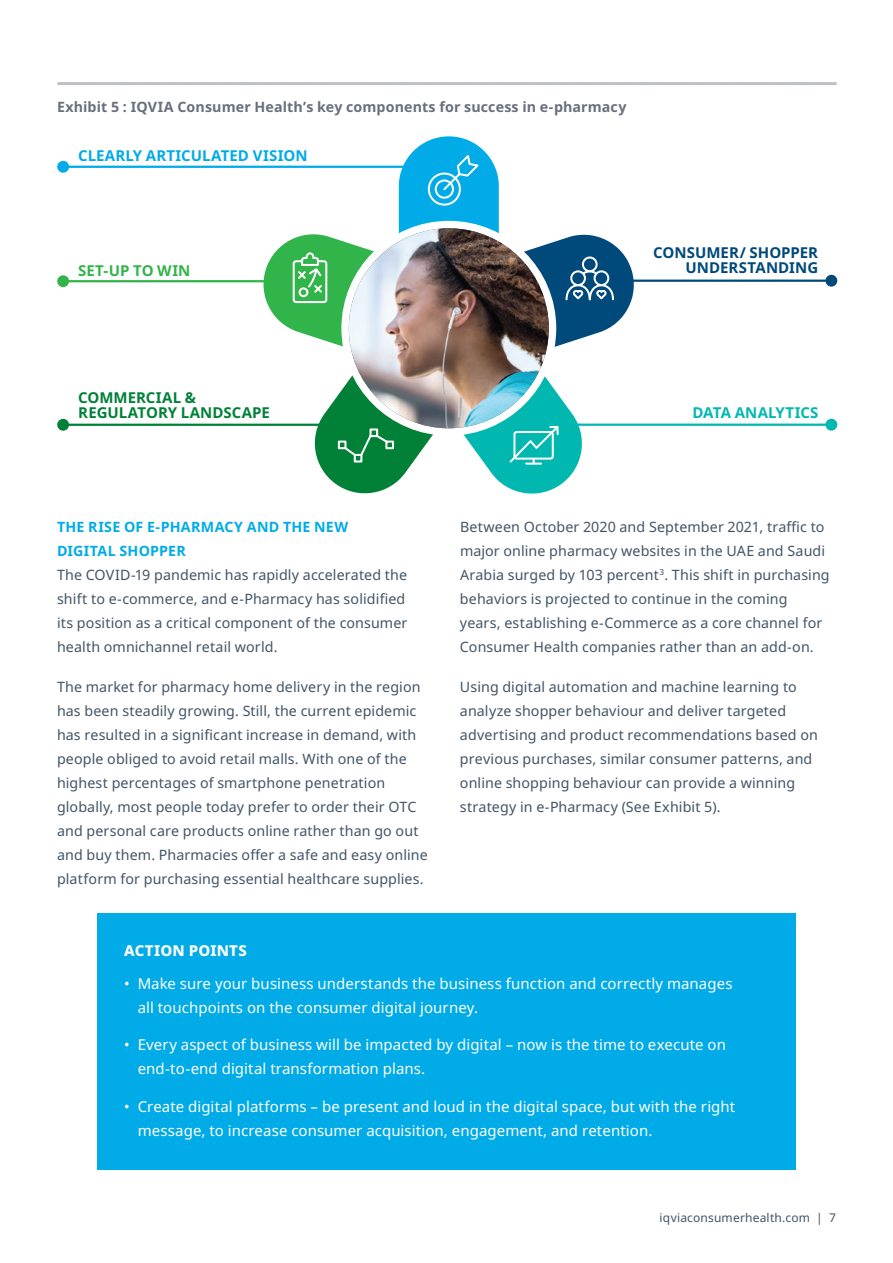
<style>
.page{position:relative;width:893px;height:1263px;background:#fff}
.page>*{position:absolute;margin:0;border:0;box-sizing:border-box;transform-origin:0 0}
.t1{font:15px/24px "Noto Sans";letter-spacing:.005em;color:#fff}
.t2{font:700 15px/15.8px "Noto Sans";color:#018138}
.t3{font:700 15px/15.8px "Noto Sans";color:#00497b;text-align:right}
.t4{font:700 15px "Noto Sans";letter-spacing:.005em;color:#00abe7}
.t5{font:700 15px "Noto Sans";letter-spacing:.005em;color:#00b8af}
.t6{font:800 15px "Noto Sans";letter-spacing:.01em;color:#fff}
.t7{font:700 15px "Noto Sans";letter-spacing:.005em;color:#31b44a}
.t8{font:14.25px/24px "Noto Sans";letter-spacing:.01em;color:#425465}
.t9{font:700 14.25px "Noto Sans";letter-spacing:.01em;color:#686f7e}
.t10{font:700 14.25px/24px "Noto Sans";letter-spacing:.015em;color:#00abe7}
.t11{font:12px "Noto Sans";letter-spacing:.015em;color:#425465}
</style>
<div class="page">
<hr style="left:65px;top:82px;width:770px;height:3px;background:#bfc1c8">
<div style="left:97px;top:913px;width:699px;height:257px;background:#00abe7"></div>
<hr style="left:63px;top:166px;width:365px;height:2px;background:#00abe7">
<div style="left:57px;top:161px;width:12px;height:12px;background:#00abe7;border-radius:50%"></div>
<hr style="left:589px;top:280px;width:243px;height:2px;background:#00497b">
<div style="left:825px;top:275px;width:12px;height:12px;background:#00497b;border-radius:50%"></div>
<hr style="left:560px;top:424px;width:272px;height:2px;background:#00b8af">
<div style="left:825px;top:419px;width:12px;height:12px;background:#00b8af;border-radius:50%"></div>
<hr style="left:63px;top:280px;width:257px;height:2px;background:#31b44a">
<div style="left:57px;top:275px;width:12px;height:12px;background:#31b44a;border-radius:50%"></div>
<hr style="left:63px;top:424px;width:285px;height:2px;background:#018138">
<div style="left:57px;top:419px;width:12px;height:12px;background:#018138;border-radius:50%"></div>
<div style="left:399px;top:136px;width:100px;height:200px;background:#00abe7;border-radius:50px"></div>
<svg style="left:398px;top:221px;width:101px;height:7px"></svg>
<div style="left:435px;top:179px;width:19px;height:20px;border:2px solid #fff;border-radius:50%"></div>
<div style="left:428px;top:173px;width:33px;height:33px;border:2px solid #fff;border-radius:50%"></div>
<svg style="left:441px;top:136px;width:39px;height:56px"></svg>
<img style="left:257px;top:228px;width:383px;height:266px">
<p class="t9" style="left:57px;top:97px;width:571px">Exhibit 5 : IQVIA Consumer Health’s key components for success in e-pharmacy</p>
<p class="t4" style="left:78px;top:145px;width:231px">CLEARLY ARTICULATED VISION</p>
<p class="t7" style="left:78px;top:260px;width:114px">SET-UP TO WIN</p>
<p class="t3" style="left:653px;top:245px;width:166px">CONSUMER/ SHOPPER<br>UNDERSTANDING</p>
<p class="t2" style="left:78px;top:390px;width:193px">COMMERCIAL &amp;<br>REGULATORY LANDSCAPE</p>
<p class="t5" style="left:692px;top:402px;width:127px">DATA ANALYTICS</p>
<p class="t10" style="left:57px;top:515px;width:293px">THE RISE OF E-PHARMACY AND THE NEW<br>DIGITAL SHOPPER</p>
<p class="t8" style="left:57px;top:563px;width:352px">The COVID-19 pandemic has rapidly accelerated the shift to e-commerce, and e-Pharmacy has solidified its position as a critical component of the consumer health omnichannel retail world.</p>
<p class="t8" style="left:57px;top:675px;width:372px">The market for pharmacy home delivery in the region has been steadily growing. Still, the current epidemic has resulted in a significant increase in demand, with people obliged to avoid retail malls. With one of the highest percentages of smartphone penetration globally, most people today prefer to order their OTC and personal care products online rather than go out and buy them. Pharmacies offer a safe and easy online platform for purchasing essential healthcare supplies.</p>
<p class="t8" style="left:460px;top:515px;width:371px">Between October 2020 and September 2021, traffic to major online pharmacy websites in the UAE and Saudi Arabia surged by 103 percent<sup>3</sup>. This shift in purchasing behaviors is projected to continue in the coming years, establishing e-Commerce as a core channel for Consumer Health companies rather than an add-on.</p>
<p class="t8" style="left:460px;top:675px;width:359px">Using digital automation and machine learning to analyze shopper behaviour and deliver targeted advertising and product recommendations based on previous purchases, similar consumer patterns, and online shopping behaviour can provide a winning strategy in e-Pharmacy (See Exhibit 5).</p>
<p class="t6" style="left:124px;top:940px;width:124px">ACTION POINTS</p>
<p class="t1" style="left:138px;top:972px;width:596px;text-indent:-14px">• Make sure your business understands the business function and correctly manages all touchpoints on the consumer digital journey.</p>
<p class="t1" style="left:138px;top:1033px;width:590px;text-indent:-14px">• Every aspect of business will be impacted by digital – now is the time to execute on end-to-end digital transformation plans.</p>
<p class="t1" style="left:138px;top:1095px;width:599px;text-indent:-14px">• Create digital platforms – be present and loud in the digital space, but with the right message, to increase consumer acquisition, engagement, and retention.</p>
<p class="t11" style="left:660px;top:1209px;width:178px">iqviaconsumerhealth.com | 7</p>
</div>
